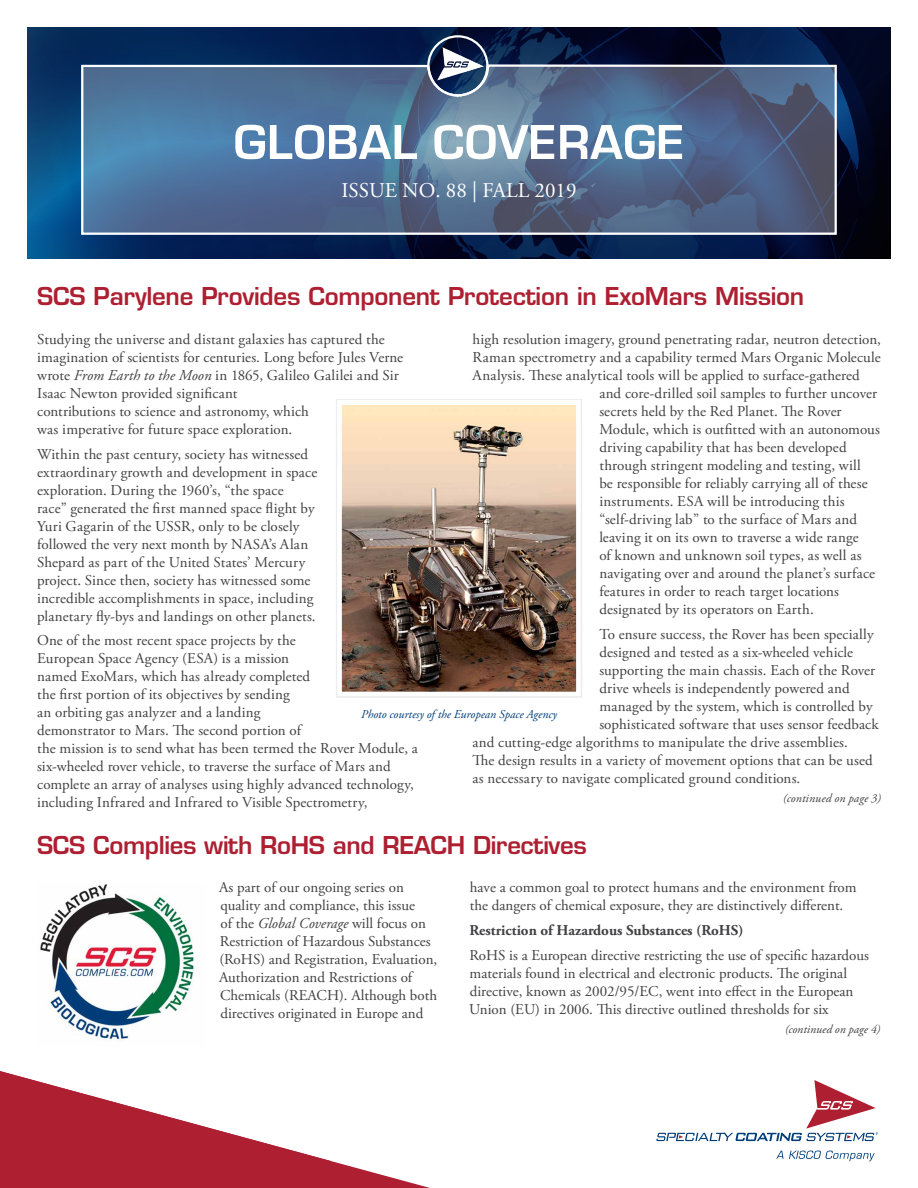
<style>
.page{position:relative;width:918px;height:1188px;background:#fff}
.page>*{position:absolute;margin:0;border:0;box-sizing:border-box;transform-origin:0 0}
.t1{font:700 51px "Eurostile";letter-spacing:.01em;color:#fff}
.t2{font:600 24px "Eurostile";letter-spacing:-.01em;color:#ad1f31}
.t3{font:21px "Adobe Garamond Pro";color:#fff}
.t4{font:15px/18px "Adobe Garamond Pro";color:#414042}
.t5{font:700 15px "Adobe Garamond Pro";color:#414042}
.t6{font:15px "Adobe Garamond Pro";letter-spacing:.02em;color:#414042}
.t7{font:italic 12px "Adobe Garamond Pro";color:#003d79}
.t8{font:italic 12px "Adobe Garamond Pro";letter-spacing:.005em;color:#414042}
.s1{font-style:italic}
</style>
<div class="page">
<svg style="left:27px;top:27px;width:864px;height:232px;background:#042049"></svg>
<div style="left:427px;top:35px;width:62px;height:61px;border:2px solid #fff;border-radius:50%"></div>
<svg style="left:80px;top:64px;width:757px;height:171px;background:#567194"></svg>
<img style="left:433px;top:47px;width:54px;height:33px">
<svg style="left:0;top:1071px;width:430px;height:117px"></svg>
<svg style="left:656px;top:1080px;width:221px;height:61px"></svg>
<svg style="left:776px;top:1151px;width:99px;height:10px"></svg>
<img style="left:40px;top:884px;width:154px;height:157px">
<img style="left:336px;top:399px;width:246px;height:299px">
<h1 class="t1" style="left:233px;top:121px;width:453px">GLOBAL COVERAGE</h1>
<h3 class="t3" style="left:341px;top:178px;width:237px">ISSUE NO. 88 | FALL 2019</h3>
<h2 class="t2" style="left:37px;top:281px;width:769px">SCS Parylene Provides Component Protection in ExoMars Mission</h2>
<p class="t4" style="left:37px;top:331px;width:368px">Studying the universe and distant galaxies has captured the imagination of scientists for centuries. Long before Jules Verne wrote <span class="s1">From Earth to the Moon</span> in 1865, Galileo Galilei and Sir Isaac Newton provided significant<br>contributions to science and astronomy, which<br>was imperative for future space exploration.</p>
<p class="t4" style="left:37px;top:445px;width:282px">Within the past century, society has witnessed extraordinary growth and development in space exploration. During the 1960’s, “the space<br>race” generated the first manned space flight by Yuri Gagarin of the USSR, only to be closely followed the very next month by NASA’s Alan Shepard as part of the United States’ Mercury project. Since then, society has witnessed some incredible accomplishments in space, including planetary fly-bys and landings on other planets.</p>
<p class="t4" style="left:37px;top:632px;width:382px">One of the most recent space projects by the<br>European Space Agency (ESA) is a mission<br>named ExoMars, which has already completed<br>the first portion of its objectives by sending<br>an orbiting gas analyzer and a landing<br>demonstrator to Mars. The second portion of<br>the mission is to send what has been termed the Rover Module, a six-wheeled rover vehicle, to traverse the surface of Mars and complete an array of analyses using highly advanced technology, including Infrared and Infrared to Visible Spectrometry,</p>
<p class="t4" style="left:473px;top:331px;width:410px">high resolution imagery, ground penetrating radar, neutron detection,</p>
<p class="t4" style="left:473px;top:349px;width:410px">Raman spectrometry and a capability termed Mars Organic Molecule</p>
<p class="t4" style="left:473px;top:367px;width:389px">Analysis. These analytical tools will be applied to surface-gathered</p>
<p class="t4" style="left:599px;top:385px;width:279px">and core-drilled soil samples to further uncover</p>
<p class="t4" style="left:599px;top:403px;width:244px">secrets held by the Red Planet. The Rover</p>
<p class="t4" style="left:599px;top:421px;width:282px">Module, which is outfitted with an autonomous</p>
<p class="t4" style="left:599px;top:439px;width:249px">driving capability that has been developed</p>
<p class="t4" style="left:599px;top:457px;width:263px">through stringent modeling and testing, will</p>
<p class="t4" style="left:599px;top:475px;width:270px">be responsible for reliably carrying all of these</p>
<p class="t4" style="left:599px;top:493px;width:247px">instruments. ESA will be introducing this</p>
<p class="t4" style="left:599px;top:511px;width:259px">“self-driving lab” to the surface of Mars and</p>
<p class="t4" style="left:599px;top:529px;width:261px">leaving it on its own to traverse a wide range</p>
<p class="t6" style="left:599px;top:546px;width:264px">of known and unknown soil types, as well as</p>
<p class="t4" style="left:599px;top:565px;width:277px">navigating over and around the planet’s surface</p>
<p class="t4" style="left:599px;top:583px;width:241px">features in order to reach target locations</p>
<p class="t4" style="left:599px;top:601px;width:216px">designated by its operators on Earth.</p>
<p class="t4" style="left:599px;top:625px;width:276px">To ensure success, the Rover has been specially</p>
<p class="t4" style="left:599px;top:643px;width:255px">designed and tested as a six-wheeled vehicle</p>
<p class="t4" style="left:599px;top:661px;width:277px">supporting the main chassis. Each of the Rover</p>
<p class="t4" style="left:599px;top:679px;width:252px">drive wheels is independently powered and</p>
<p class="t4" style="left:599px;top:697px;width:275px">managed by the system, which is controlled by</p>
<p class="t4" style="left:599px;top:715px;width:281px">sophisticated software that uses sensor feedback</p>
<p class="t4" style="left:473px;top:733px;width:377px">and cutting-edge algorithms to manipulate the drive assemblies.</p>
<p class="t4" style="left:473px;top:751px;width:402px">The design results in a variety of movement options that can be used</p>
<p class="t4" style="left:473px;top:769px;width:329px">as necessary to navigate complicated ground conditions.</p>
<p class="t8" style="left:783px;top:791px;width:99px">(continued on page 3)</p>
<p class="t7" style="left:361px;top:707px;width:197px">Photo courtesy of the European Space Agency</p>
<h2 class="t2" style="left:37px;top:830px;width:551px">SCS Complies with RoHS and REACH Directives</h2>
<p class="t4" style="left:219px;top:879px;width:220px">As part of our ongoing series on quality and compliance, this issue<br>of the <span class="s1">Global Coverage</span> will focus on Restriction of Hazardous Substances (RoHS) and Registration, Evaluation, Authorization and Restrictions of Chemicals (REACH). Although both directives originated in Europe and</p>
<p class="t4" style="left:470px;top:879px;width:388px">have a common goal to protect humans and the environment from the dangers of chemical exposure, they are distinctively different.</p>
<p class="t5" style="left:469px;top:921px;width:276px">Restriction of Hazardous Substances (RoHS)</p>
<p class="t4" style="left:469px;top:946px;width:401px">RoHS is a European directive restricting the use of specific hazardous materials found in electrical and electronic products. The original directive, known as 2002/95/EC, went into effect in the European Union (EU) in 2006. This directive outlined thresholds for six</p>
<p class="t8" style="left:785px;top:1022px;width:97px">(continued on page 4)</p>
</div>
